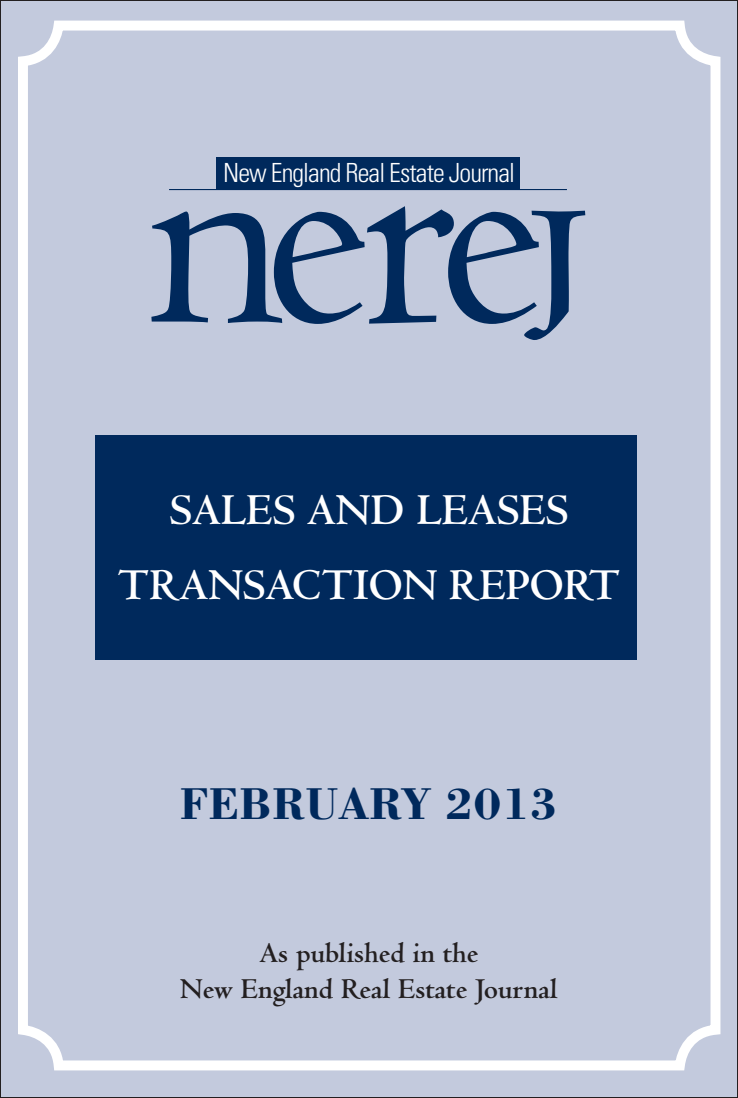
<style>
.page{position:relative;width:738px;height:1098px;background:#c3cadd}
.page>*{position:absolute;margin:0;border:0;box-sizing:border-box;transform-origin:0 0}
.t1{font:700 46px/75.7px "Centaur";color:#fff}
.t2{font:700 46px "Bodoni";color:#00295c}
.t3{font:700 30px/36px "Centaur";color:#231f20;text-align:center}
.t4{font:300 condensed 26.4px "Univers";letter-spacing:-.035em;color:#fff}
</style>
<div class="page">
<div style="left:95px;top:435px;width:542px;height:225px;background:#00295c"></div>
<div style="left:18px;top:21px;width:702px;height:1049px;border:10px solid #fff;border-radius:36px"></div>
<svg style="left:151px;top:206px;width:434px;height:134px"></svg>
<hr style="left:169px;top:189px;width:398px;height:1px;background:#00295c">
<div style="left:216px;top:157px;width:304px;height:33px;background:#00295c"></div>
<p class="t4" style="left:223px;top:156px;width:293px">New England Real Estate Journal</p>
<h1 class="t1" style="left:117px;top:473px;width:443px;text-indent:52px">sales and leaseS<br>TRANSACTION report</h1>
<h1 class="t2" style="left:180px;top:775px;width:379px">FEBRUARY 2013</h1>
<p class="t3" style="left:180px;top:935px;width:379px">As published in the<br>New England Real Estate Journal</p>
</div>
